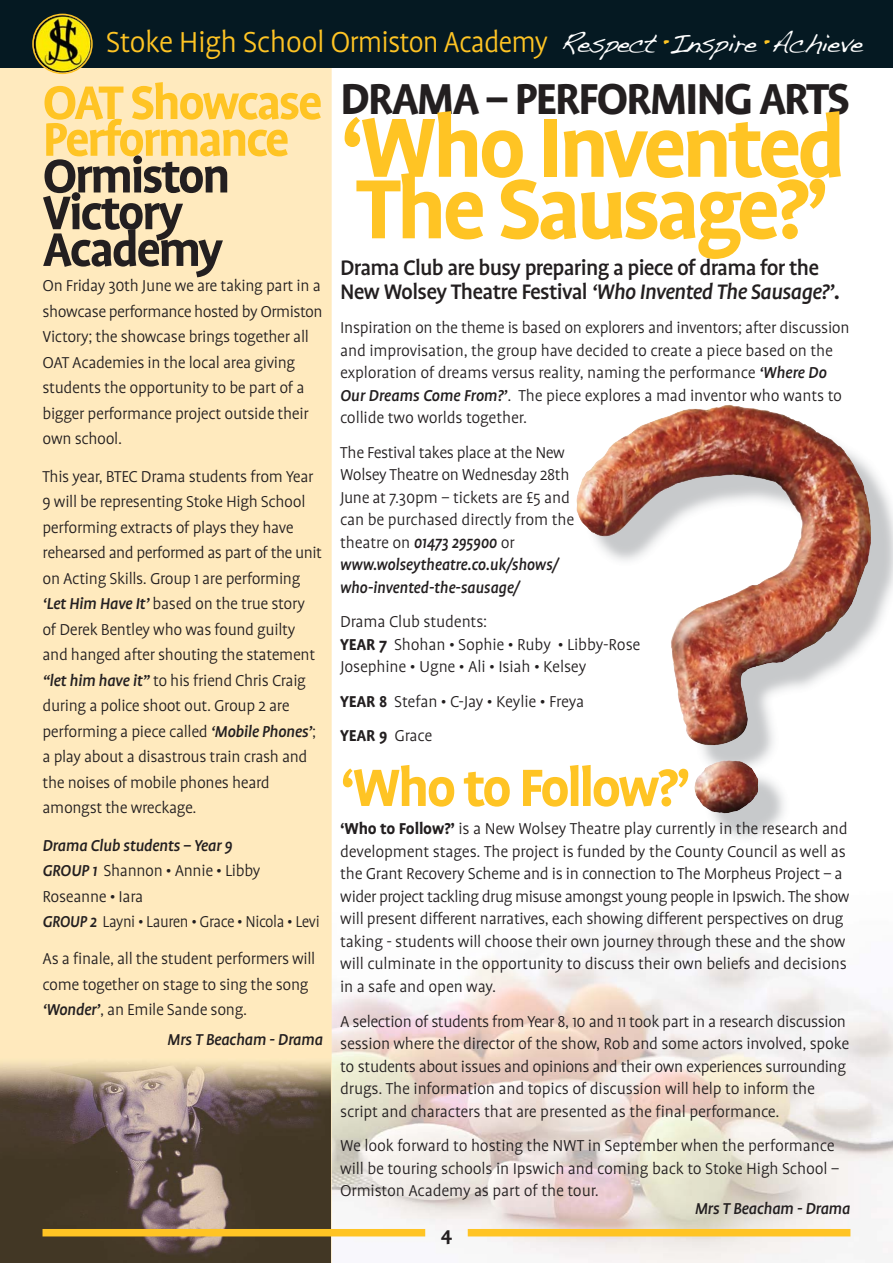
<style>
.page{position:relative;width:893px;height:1263px;background:#fff}
.page>*{position:absolute;margin:0;border:0;box-sizing:border-box;transform-origin:0 0}
.t1{font:700 96px "Profile";letter-spacing:-.045em;color:#ffc424}
.t2{font:700 60px "Profile";letter-spacing:-.045em;color:#ffc424}
.t3{font:700 54px "Profile";letter-spacing:-.045em;color:#ffc424}
.t4{font:700 54px "Profile";letter-spacing:-.045em;color:#231f20}
.t5{font:700 49.5px "Profile";letter-spacing:-.045em;color:#231f20}
.t6{font:300 33px "Profile";letter-spacing:-.03em;color:#ffc424}
.t7{font:500 24px/24.3px "Profile";letter-spacing:-.03em;color:#231f20}
.t8{font:700 21px "Profile";color:#231f20}
.t9{font:300 18px/22.5px "Profile";letter-spacing:-.02em;color:#231f20}
.t10{font:italic 500 18px "Profile";letter-spacing:-.02em;color:#231f20}
.s1{font-family:"Handwriting Dakota";font-weight:400;font-size:27px;color:#fff}
.s2{font-family:"Handwriting Dakota";font-weight:400;font-size:27px}
.s3{font-style:italic}
.s4{font-weight:700}
.s5{font-weight:500;font-style:italic}
</style>
<div class="page">
<img style="left:332px;top:958px;width:160px;height:284px">
<img style="left:492px;top:404px;width:401px;height:859px">
<img style="left:576px;top:475px;width:226px;height:270px">
<svg style="left:0;top:68px;width:332px;height:1195px;background:#e6d2ab"></svg>
<div style="left:43px;top:1229px;width:382px;height:7px;background:#ffc424"></div>
<div style="left:468px;top:1229px;width:382px;height:7px;background:#ffc424"></div>
<div style="left:0;top:0;width:893px;height:68px;background:#051922"></div>
<img style="left:32px;top:14px;width:61px;height:60px">
<h3 class="t6" style="left:106px;top:30px;width:759px">Stoke High School Ormiston Academy <span class="s1">Respect</span> <span class="s2">•</span><span class="s1">Inspire</span> <span class="s2">•</span><span class="s1">Achieve</span></h3>
<h3 class="t5" style="left:340px;top:80px;width:512px">DRAMA – PERFORMING ARTS</h3>
<h1 class="t1" style="left:340px;top:111px;width:507px">‘Who Invented</h1>
<h3 class="t3" style="left:42px;top:82px;width:281px">OAT Showcase</h3>
<h3 class="t3" style="left:42px;top:119px;width:248px">Performance</h3>
<h3 class="t4" style="left:42px;top:156px;width:190px">Ormiston</h3>
<h3 class="t4" style="left:42px;top:192px;width:143px">Victory</h3>
<h1 class="t1" style="left:356px;top:173px;width:475px">The Sausage?’</h1>
<h3 class="t7" style="left:340px;top:257px;width:501px">Drama Club are busy preparing a piece of drama for the<br>New Wolsey Theatre Festival <span class="s3">‘Who Invented The Sausage?’</span><span class="s4">.</span></h3>
<p class="t9" style="left:340px;top:318px;width:511px">Inspiration on the theme is based on explorers and inventors; after discussion and improvisation, the group have decided to create a piece based on the exploration of dreams versus reality, naming the performance <span class="s5">‘Where Do Our Dreams Come From?’</span>. The piece explores a mad inventor who wants to collide two worlds together.</p>
<p class="t9" style="left:340px;top:442px;width:236px">The Festival takes place at the New<br>Wolsey Theatre on Wednesday 28th<br>June at 7.30pm – tickets are £5 and can be purchased directly from the theatre on <span class="s5">01473 295900</span> or <span class="s5">www.wolseytheatre.co.uk/shows/ who-invented-the-sausage/</span></p>
<p class="t9" style="left:340px;top:612px;width:302px">Drama Club students:<br><span class="s4">YEAR 7</span> Shohan • Sophie • Ruby • Libby-Rose<br>Josephine • Ugne • Ali • Isiah • Kelsey</p>
<p class="t9" style="left:340px;top:685px;width:246px;line-height:34.5px"><span class="s4">YEAR 8</span> Stefan • C-Jay • Keylie • Freya<br><span class="s4">YEAR 9</span> Grace</p>
<h2 class="t2" style="left:340px;top:765px;width:352px">‘Who to Follow?’</h2>
<p class="t9" style="left:340px;top:819px;width:511px"><span class="s4">‘Who to Follow?’</span> is a New Wolsey Theatre play currently in the research and development stages. The project is funded by the County Council as well as the Grant Recovery Scheme and is in connection to The Morpheus Project – a wider project tackling drug misuse amongst young people in Ipswich. The show will present different narratives, each showing different perspectives on drug taking - students will choose their own journey through these and the show will culminate in the opportunity to discuss their own beliefs and decisions in a safe and open way.</p>
<p class="t9" style="left:340px;top:1011px;width:511px">A selection of students from Year 8, 10 and 11 took part in a research discussion session where the director of the show, Rob and some actors involved, spoke to students about issues and opinions and their own experiences surrounding drugs. The information and topics of discussion will help to inform the script and characters that are presented as the final performance.</p>
<p class="t9" style="left:340px;top:1135px;width:501px">We look forward to hosting the NWT in September when the performance will be touring schools in Ipswich and coming back to Stoke High School –<br>Ormiston Academy as part of the tour.</p>
<p class="t10" style="left:695px;top:1202px;width:157px">Mrs T Beacham - Drama</p>
<h3 class="t4" style="left:42px;top:229px;width:183px">Academy</h3>
<p class="t9" style="left:42px;top:274px;width:282px;line-height:25.5px">On Friday 30th June we are taking part in a showcase performance hosted by Ormiston Victory; the showcase brings together all OAT Academies in the local area giving students the opportunity to be part of a bigger performance project outside their own school.</p>
<p class="t9" style="left:42px;top:465px;width:281px;line-height:25.5px">This year, BTEC Drama students from Year 9 will be representing Stoke High School performing extracts of plays they have rehearsed and performed as part of the unit on Acting Skills. Group 1 are performing <span class="s5">‘Let Him Have It’</span> based on the true story of Derek Bentley who was found guilty and hanged after shouting the statement <span class="s5">“let him have it”</span> to his friend Chris Craig during a police shoot out. Group 2 are performing a piece called <span class="s5">‘Mobile Phones’</span>; a play about a disastrous train crash and the noises of mobile phones heard amongst the wreckage.</p>
<p class="t9" style="left:42px;top:833px;width:279px;line-height:25.5px"><span class="s5">Drama Club students – Year 9<br>GROUP 1</span> Shannon • Annie • Libby<br>Roseanne • Iara<br><span class="s5">GROUP 2</span> Layni • Lauren • Grace • Nicola • Levi</p>
<p class="t9" style="left:42px;top:947px;width:274px;line-height:25.5px">As a finale, all the student performers will come together on stage to sing the song <span class="s5">‘Wonder’</span>, an Emile Sande song.</p>
<p class="t10" style="left:167px;top:1033px;width:157px">Mrs T Beacham - Drama</p>
<p class="t8" style="left:441px;top:1227px;width:13px">4</p>
</div>
